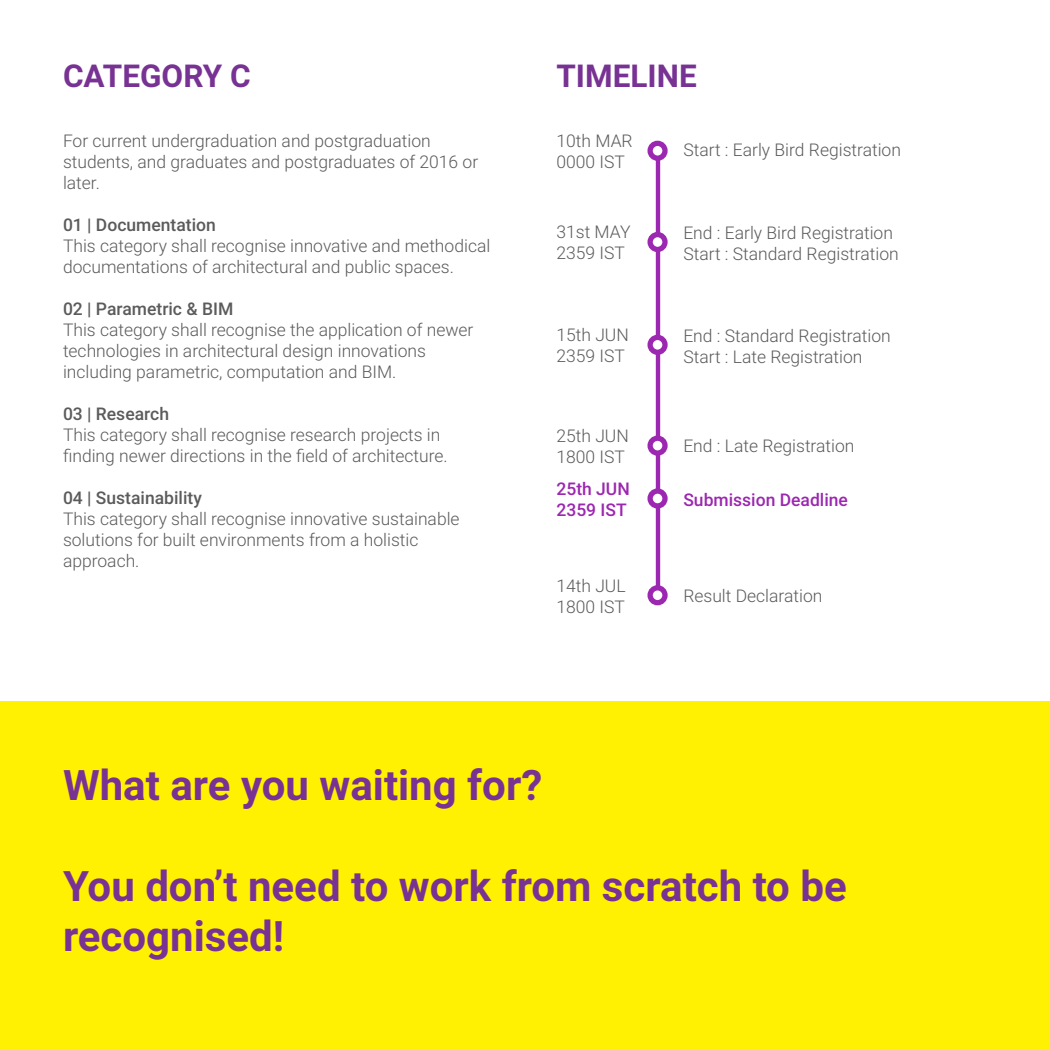
<style>
.page{position:relative;width:1050px;height:1050px;background:#fff}
.page>*{position:absolute;margin:0;border:0;box-sizing:border-box;transform-origin:0 0}
.t1{font:700 42px/50.4px "Roboto";color:#783293}
.t2{font:700 31.5px "Roboto";color:#783293}
.t3{font:300 17.5px/21px "Roboto";color:#5b5b5b}
.t4{font:500 17.5px "Roboto";color:#5b5b5b}
.t5{font:500 17.5px "Roboto";color:#9c27b0}
</style>
<div class="page">
<div style="left:0;top:702px;width:1050px;height:348px;background:#fff101"></div>
<hr style="left:656px;top:151px;width:4px;height:444px;background:#9c27b0">
<div style="left:650px;top:337px;width:15px;height:15px;background:#fff;border-radius:50%"></div>
<div style="left:648px;top:335px;width:20px;height:20px;border:5px solid #9c27b0;border-radius:50%"></div>
<div style="left:650px;top:235px;width:15px;height:14px;background:#fff;border-radius:50%"></div>
<div style="left:648px;top:232px;width:20px;height:20px;border:5px solid #9c27b0;border-radius:50%"></div>
<div style="left:650px;top:143px;width:15px;height:15px;background:#fff;border-radius:50%"></div>
<div style="left:648px;top:141px;width:20px;height:20px;border:5px solid #9c27b0;border-radius:50%"></div>
<svg style="left:650px;top:438px;width:15px;height:15px"></svg>
<div style="left:648px;top:436px;width:20px;height:20px;border:5px solid #9c27b0;border-radius:50%"></div>
<svg style="left:650px;top:588px;width:15px;height:15px"></svg>
<div style="left:648px;top:585px;width:20px;height:20px;border:5px solid #9c27b0;border-radius:50%"></div>
<svg style="left:650px;top:491px;width:15px;height:15px"></svg>
<div style="left:648px;top:488px;width:20px;height:21px;border:5px solid #9c27b0;border-radius:50%"></div>
<p class="t2" style="left:63px;top:53px;width:189px">CATEGORY C</p>
<p class="t3" style="left:63px;top:130px;width:417px">For current undergraduation and postgraduation students, and graduates and postgraduates of 2016 or later.</p>
<p class="t4" style="left:63px;top:213px;width:154px">01 | Documentation</p>
<p class="t3" style="left:63px;top:235px;width:429px">This category shall recognise innovative and methodical documentations of architectural and public spaces.</p>
<p class="t4" style="left:63px;top:297px;width:172px">02 | Parametric &amp; BIM</p>
<p class="t3" style="left:63px;top:319px;width:412px">This category shall recognise the application of newer technologies in architectural design innovations including parametric, computation and BIM.</p>
<p class="t4" style="left:63px;top:402px;width:108px">03 | Research</p>
<p class="t3" style="left:63px;top:424px;width:386px">This category shall recognise research projects in finding newer directions in the field of architecture.</p>
<p class="t4" style="left:63px;top:486px;width:140px">04 | Sustainability</p>
<p class="t3" style="left:63px;top:508px;width:398px">This category shall recognise innovative sustainable solutions for built environments from a holistic approach.</p>
<p class="t2" style="left:556px;top:53px;width:142px">TIMELINE</p>
<p class="t3" style="left:556px;top:130px;width:78px">10th MAR</p>
<p class="t3" style="left:556px;top:151px;width:70px">0000 IST</p>
<p class="t3" style="left:556px;top:221px;width:76px">31st MAY</p>
<p class="t3" style="left:556px;top:242px;width:70px">2359 IST</p>
<p class="t3" style="left:556px;top:324px;width:74px">15th JUN</p>
<p class="t3" style="left:556px;top:345px;width:70px">2359 IST</p>
<p class="t3" style="left:556px;top:425px;width:74px">25th JUN</p>
<p class="t3" style="left:556px;top:446px;width:70px">1800 IST</p>
<p class="t5" style="left:556px;top:476px;width:75px">25th JUN</p>
<p class="t5" style="left:556px;top:497px;width:72px">2359 IST</p>
<p class="t3" style="left:556px;top:574px;width:71px">14th JUL</p>
<p class="t3" style="left:556px;top:595px;width:70px">1800 IST</p>
<p class="t3" style="left:683px;top:139px;width:219px">Start : Early Bird Registration</p>
<p class="t3" style="left:683px;top:222px;width:211px">End : Early Bird Registration</p>
<p class="t3" style="left:683px;top:243px;width:217px">Start : Standard Registration</p>
<p class="t3" style="left:683px;top:325px;width:209px">End : Standard Registration</p>
<p class="t3" style="left:683px;top:346px;width:181px">Start : Late Registration</p>
<p class="t3" style="left:683px;top:435px;width:173px">End : Late Registration</p>
<p class="t5" style="left:683px;top:487px;width:166px">Submission Deadline</p>
<p class="t3" style="left:683px;top:584px;width:141px">Result Declaration</p>
<p class="t1" style="left:63px;top:758px;width:481px">What are you waiting for?</p>
<p class="t1" style="left:63px;top:859px;width:785px">You don’t need to work from scratch to be recognised!</p>
</div>
